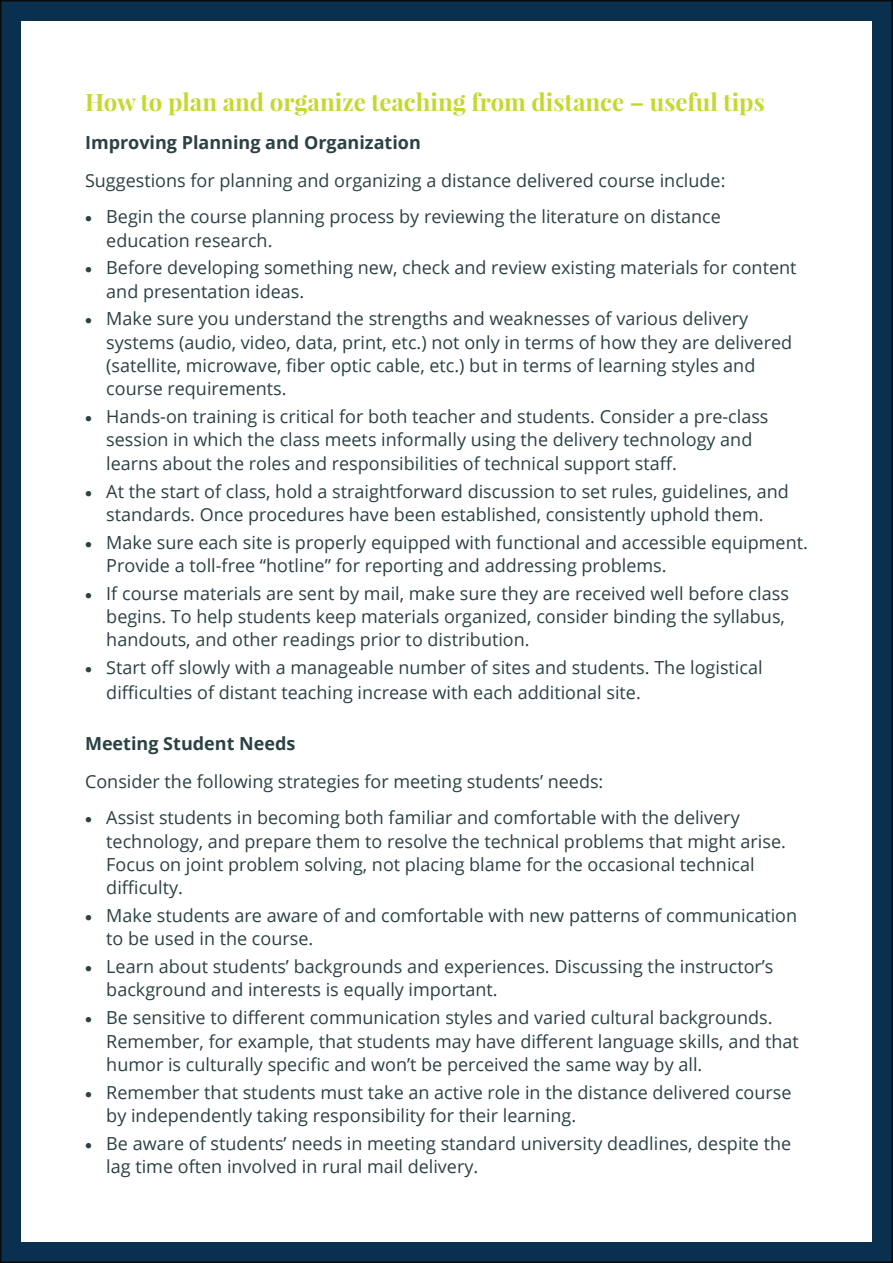
<style>
.page{position:relative;width:893px;height:1263px;background:#fff}
.page>*{position:absolute;margin:0;border:0;box-sizing:border-box;transform-origin:0 0}
.t1{font:700 24px "Playfair Display";color:#c4d82d}
.t2{font:18px/23.4px "Open Sans";color:#2b4144}
.t3{font:700 18px "Open Sans";color:#2b4144}
</style>
<div class="page">
<div style="left:1px;top:1px;width:891px;height:1261px;background:#0a3050"></div>
<svg style="left:0;top:0;width:1px;height:1263px"></svg>
<div style="left:21px;top:21px;width:851px;height:1221px;background:#fff"></div>
<h1 class="t1" style="left:85px;top:87px;width:681px">How to plan and organize teaching from distance – useful tips</h1>
<p class="t3" style="left:85px;top:130px;width:337px">Improving Planning and Organization</p>
<p class="t2" style="left:85px;top:168px;width:642px">Suggestions for planning and organizing a distance delivered course include:</p>
<p class="t2" style="left:106px;top:204px;width:616px;text-indent:-21px">• Begin the course planning process by reviewing the literature on distance education research.</p>
<p class="t2" style="left:106px;top:255px;width:692px;text-indent:-21px">• Before developing something new, check and review existing materials for content and presentation ideas.</p>
<p class="t2" style="left:106px;top:306px;width:687px;text-indent:-21px">• Make sure you understand the strengths and weaknesses of various delivery systems (audio, video, data, print, etc.) not only in terms of how they are delivered (satellite, microwave, fiber optic cable, etc.) but in terms of learning styles and course requirements.</p>
<p class="t2" style="left:106px;top:404px;width:664px;text-indent:-21px">• Hands-on training is critical for both teacher and students. Consider a pre-class session in which the class meets informally using the delivery technology and learns about the roles and responsibilities of technical support staff.</p>
<p class="t2" style="left:85px;top:479px;width:705px;text-align:center">• At the start of class, hold a straightforward discussion to set rules, guidelines, and standards. Once procedures have been established, consistently uphold them.</p>
<p class="t2" style="left:106px;top:530px;width:703px;text-indent:-21px">• Make sure each site is properly equipped with functional and accessible equipment.<br>Provide a toll-free “hotline” for reporting and addressing problems.</p>
<p class="t2" style="left:106px;top:581px;width:684px;text-indent:-21px">• If course materials are sent by mail, make sure they are received well before class begins. To help students keep materials organized, consider binding the syllabus, handouts, and other readings prior to distribution.</p>
<p class="t2" style="left:106px;top:654px;width:658px;line-height:25.2px;text-indent:-21px">• Start off slowly with a manageable number of sites and students. The logistical difficulties of distant teaching increase with each additional site.</p>
<p class="t3" style="left:85px;top:731px;width:212px">Meeting Student Needs</p>
<p class="t2" style="left:85px;top:769px;width:520px">Consider the following strategies for meeting students’ needs:</p>
<p class="t2" style="left:106px;top:805px;width:681px;text-indent:-21px">• Assist students in becoming both familiar and comfortable with the delivery technology, and prepare them to resolve the technical problems that might arise.<br>Focus on joint problem solving, not placing blame for the occasional technical difficulty.</p>
<p class="t2" style="left:106px;top:903px;width:692px;text-indent:-21px">• Make students are aware of and comfortable with new patterns of communication to be used in the course.</p>
<p class="t2" style="left:106px;top:954px;width:669px;text-indent:-21px">• Learn about students’ backgrounds and experiences. Discussing the instructor’s background and interests is equally important.</p>
<p class="t2" style="left:106px;top:1005px;width:694px;text-indent:-21px">• Be sensitive to different communication styles and varied cultural backgrounds.<br>Remember, for example, that students may have different language skills, and that humor is culturally specific and won’t be perceived the same way by all.</p>
<p class="t2" style="left:106px;top:1080px;width:687px;text-indent:-21px">• Remember that students must take an active role in the distance delivered course by independently taking responsibility for their learning.</p>
<p class="t2" style="left:106px;top:1131px;width:686px;text-indent:-21px">• Be aware of students’ needs in meeting standard university deadlines, despite the lag time often involved in rural mail delivery.</p>
</div>
